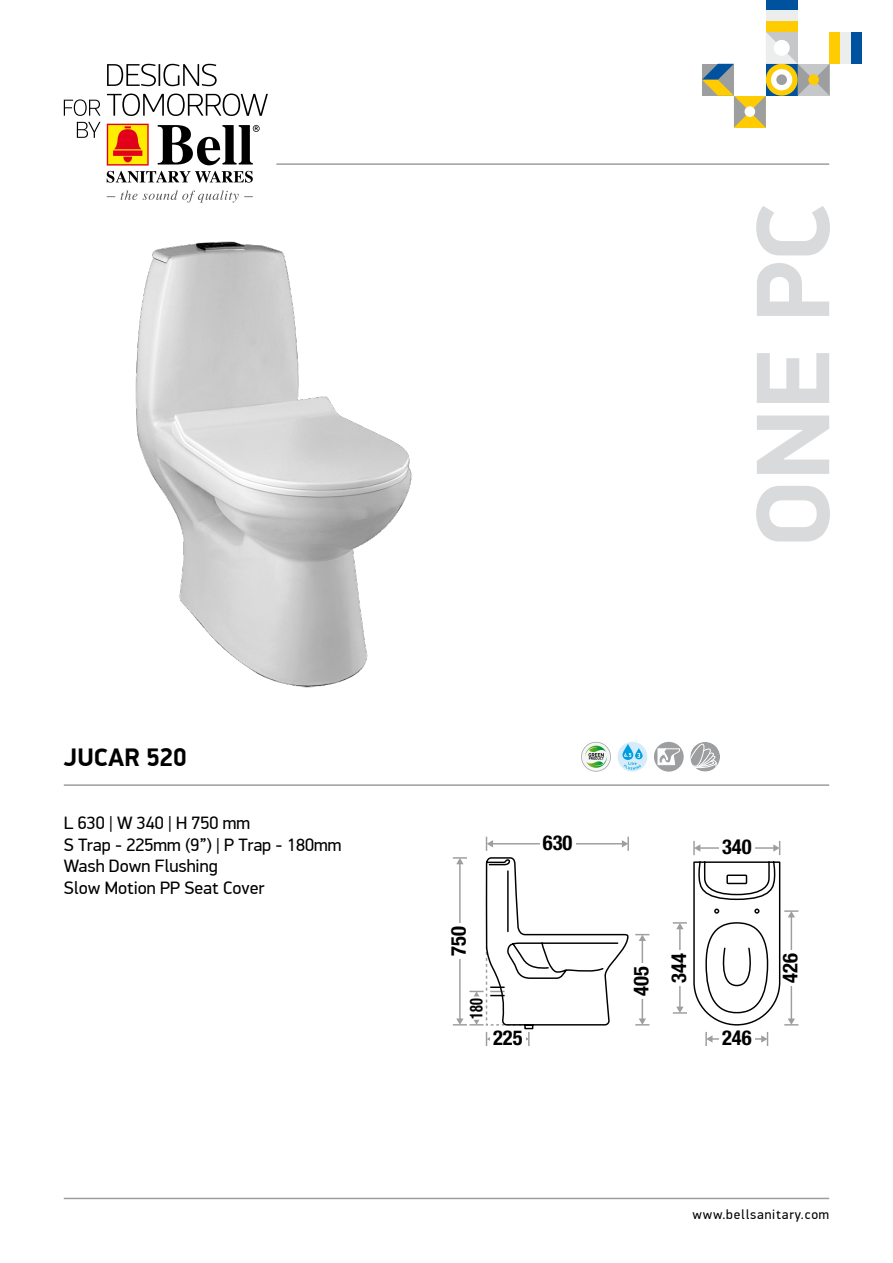
<style>
.page{position:relative;width:893px;height:1263px;background:#fff}
.page>*{position:absolute;margin:0;border:0;box-sizing:border-box;transform-origin:0 0}
.t1{font:700 105px "PF Din Display Pro";color:#d9dadb}
.t2{font:700 25.5px "PF Din Display Pro";color:#000}
.t3{font:700 condensed 20.55px "Helvetica Neue LT Com";color:#000}
.t4{font:18px/21.6px "PF Din Display Pro";color:#000}
.t5{font:700 condensed 17.55px "Helvetica Neue LT Com";color:#000;scale:.8 1}
.t6{font:13.5px "PF Din Display Pro";letter-spacing:.06em;color:#000}
</style>
<div class="page">
<hr style="left:276px;top:163px;width:553px;height:2px;background:#9c9e9f">
<hr style="left:64px;top:784px;width:765px;height:2px;background:#9c9e9f">
<hr style="left:64px;top:1198px;width:765px;height:1px;background:#9c9e9f">
<svg style="left:107px;top:190px;width:146px;height:13px"></svg>
<svg style="left:64px;top:64px;width:204px;height:119px"></svg>
<div style="left:766px;top:0;width:32px;height:11px;background:#00519e"></div>
<div style="left:766px;top:11px;width:32px;height:10px;background:#eceded"></div>
<div style="left:766px;top:21px;width:32px;height:11px;background:#fecc00"></div>
<div style="left:851px;top:32px;width:10px;height:32px;background:#00519e"></div>
<div style="left:840px;top:32px;width:11px;height:32px;background:#eceded"></div>
<div style="left:830px;top:32px;width:10px;height:32px;background:#fecc00"></div>
<svg style="left:702px;top:32px;width:128px;height:96px"></svg>
<div style="left:774px;top:40px;width:16px;height:16px;background:#fff;border-radius:50%"></div>
<svg style="left:581px;top:742px;width:30px;height:30px"></svg>
<img style="left:585px;top:745px;width:22px;height:23px">
<div style="left:617px;top:742px;width:30px;height:30px;background:#d5edfa;border-radius:50%"></div>
<svg style="left:622px;top:744px;width:21px;height:26px"></svg>
<svg style="left:654px;top:742px;width:30px;height:30px"></svg>
<svg style="left:657px;top:748px;width:23px;height:17px"></svg>
<div style="left:690px;top:742px;width:30px;height:30px;background:#9c9e9f;border-radius:50%"></div>
<svg style="left:690px;top:743px;width:27px;height:29px"></svg>
<img style="left:135px;top:241px;width:277px;height:447px">
<hr style="left:492px;top:843px;width:131px;height:1px;background:#9c9e9f">
<svg style="left:622px;top:837px;width:7px;height:14px"></svg>
<svg style="left:486px;top:837px;width:7px;height:14px"></svg>
<div style="left:540px;top:837px;width:35px;height:14px;background:#fff"></div>
<hr style="left:699px;top:847px;width:75px;height:2px;background:#9c9e9f">
<svg style="left:773px;top:841px;width:7px;height:14px"></svg>
<svg style="left:693px;top:841px;width:7px;height:14px"></svg>
<div style="left:719px;top:841px;width:35px;height:14px;background:#fff"></div>
<svg style="left:526px;top:1032px;width:4px;height:14px"></svg>
<svg style="left:486px;top:1032px;width:4px;height:14px"></svg>
<hr style="left:711px;top:1038px;width:51px;height:2px;background:#9c9e9f">
<svg style="left:761px;top:1032px;width:7px;height:14px"></svg>
<svg style="left:705px;top:1032px;width:7px;height:14px"></svg>
<div style="left:719px;top:1032px;width:35px;height:14px;background:#fff"></div>
<hr style="left:459px;top:863px;width:2px;height:156px;background:#9c9e9f">
<svg style="left:453px;top:857px;width:14px;height:7px"></svg>
<div style="left:453px;top:924px;width:14px;height:35px;background:#fff"></div>
<hr style="left:791px;top:916px;width:1px;height:103px;background:#9c9e9f">
<svg style="left:784px;top:910px;width:14px;height:7px"></svg>
<svg style="left:784px;top:1018px;width:14px;height:7px"></svg>
<div style="left:784px;top:950px;width:14px;height:36px;background:#fff"></div>
<svg style="left:453px;top:959px;width:31px;height:67px"></svg>
<svg style="left:485px;top:857px;width:296px;height:173px"></svg>
<h2 class="t2" style="left:64px;top:742px;width:125px">JUCAR 520</h2>
<p class="t4" style="left:64px;top:812px;width:279px">L 630 | W 340 | H 750 mm<br>S Trap - 225mm (9”) | P Trap - 180mm<br>Wash Down Flushing<br>Slow Motion PP Seat Cover</p>
<h1 class="t1" style="left:730px;top:547px;width:346px;rotate:-90deg">ONE PC</h1>
<p class="t3" style="left:543px;top:830px;width:31px">630</p>
<p class="t3" style="left:722px;top:834px;width:31px">340</p>
<p class="t3" style="left:446px;top:956px;width:31px;rotate:-90deg">750</p>
<p class="t5" style="left:466px;top:1019px;width:27px;rotate:-90deg">180</p>
<p class="t3" style="left:629px;top:996px;width:31px;rotate:-90deg">405</p>
<p class="t3" style="left:666px;top:982px;width:31px;rotate:-90deg">344</p>
<p class="t3" style="left:493px;top:1025px;width:31px">225</p>
<p class="t3" style="left:722px;top:1026px;width:31px">246</p>
<p class="t3" style="left:778px;top:983px;width:31px;rotate:-90deg">426</p>
<p class="t6" style="left:692px;top:1206px;width:138px">www.bellsanitary.com</p>
</div>
